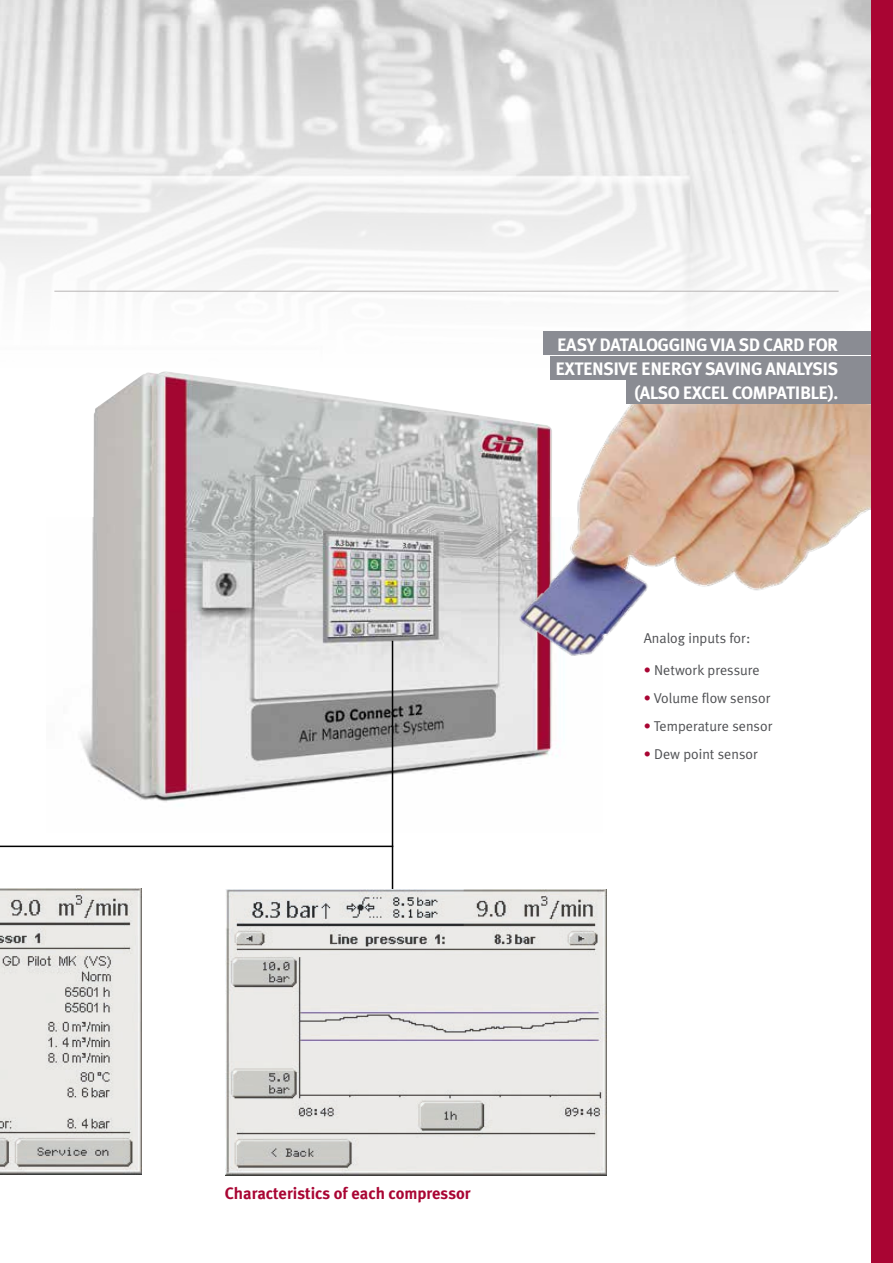
<style>
.page{position:relative;width:893px;height:1263px;background:#fff}
.page>*{position:absolute;margin:0;border:0;box-sizing:border-box;transform-origin:0 0}
.t1{font:18px/24px "Meta Plus Bold Caps";letter-spacing:-.03em;color:#fff;text-align:right}
.t2{font:700 16.5px "Meta Plus";color:#a90533}
.t3{font:14.25px "Meta Plus Normal";color:#505154}
.s1{color:#a90533}
</style>
<div class="page">
<img style="left:80px;top:517px;width:478px;height:315px">
<img style="left:93px;top:371px;width:459px;height:426px">
<img style="left:513px;top:389px;width:358px;height:283px">
<div style="left:543px;top:331px;width:350px;height:24px;background:#8a8c93"></div>
<div style="left:551px;top:356px;width:342px;height:24px;background:#8a8c93"></div>
<div style="left:626px;top:380px;width:267px;height:24px;background:#8a8c93"></div>
<div style="left:871px;top:0;width:22px;height:1263px;background:#a90533"></div>
<hr style="left:0;top:846px;width:393px;height:1px;background:#000">
<hr style="left:392px;top:641px;width:1px;height:300px;background:#000">
<img style="left:225px;top:889px;width:381px;height:286px">
<img style="left:0;top:888px;width:141px;height:286px">
<hr style="left:54px;top:291px;width:785px;height:1px;background:#b7b4b4">
<p class="t1" style="left:555px;top:332px;width:284px">EASY DATALOGGING VIA SD CARD FOR<br>EXTENSIVE ENERGY SAVING ANALYSIS (ALSO EXCEL COMPATIBLE).</p>
<p class="t3" style="left:644px;top:630px;width:108px">Analog inputs for:</p>
<p class="t3" style="left:644px;top:662px;width:118px"><span class="s1">•</span> Network pressure</p>
<p class="t3" style="left:644px;top:690px;width:128px"><span class="s1">•</span> Volume flow sensor</p>
<p class="t3" style="left:644px;top:718px;width:130px"><span class="s1">•</span> Temperature sensor</p>
<p class="t3" style="left:644px;top:746px;width:116px"><span class="s1">•</span> Dew point sensor</p>
<p class="t2" style="left:225px;top:1184px;width:247px">Characteristics of each compressor</p>
</div>
